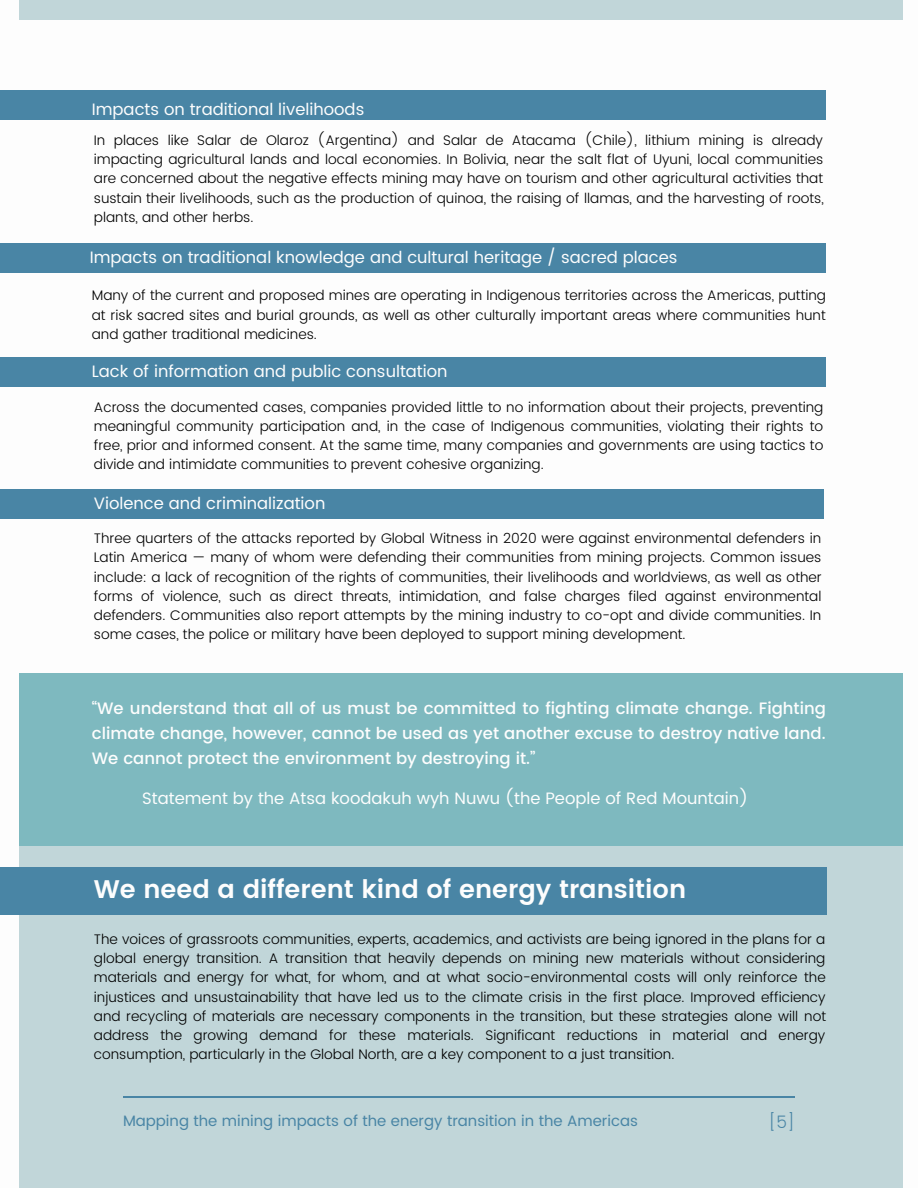
<style>
.page{position:relative;width:918px;height:1188px;background:#fff}
.page>*{position:absolute;margin:0;border:0;box-sizing:border-box;transform-origin:0 0}
.t1{font:600 25.5px "Poppins";color:#fdfdfd}
.t2{font:300 16.95px "Poppins";color:#4985a5}
.t3{font:16.5px "Poppins";color:#fdfdfd}
.t4{font:500 16.5px/24.8px "Poppins";color:#fdfdfd;text-align:justify}
.t5{font:15px "Poppins";color:#4985a5}
.t6{font:300 13.8px/19.2px "Poppins";color:#000;text-align:justify}
</style>
<div class="page">
<div style="left:19px;top:673px;width:883px;height:226px;background:#7eb9bf"></div>
<div style="left:19px;top:846px;width:883px;height:342px;background:#c1d6d9"></div>
<div style="left:0;top:867px;width:826px;height:48px;background:#4985a5"></div>
<hr style="left:123px;top:1096px;width:672px;height:1px;background:#4985a5">
<div style="left:19px;top:0;width:883px;height:19px;background:#c1d6d9"></div>
<div style="left:0;top:90px;width:826px;height:30px;background:#4985a5"></div>
<div style="left:0;top:244px;width:826px;height:29px;background:#4985a5"></div>
<div style="left:0;top:357px;width:826px;height:29px;background:#4985a5"></div>
<div style="left:0;top:490px;width:824px;height:29px;background:#4985a5"></div>
<p class="t3" style="left:92px;top:100px;width:274px">Impacts on traditional livelihoods</p>
<p class="t6" style="left:94px;top:131px;width:731px">In places like Salar de Olaroz (Argentina) and Salar de Atacama (Chile), lithium mining is already impacting agricultural lands and local economies. In Bolivia, near the salt flat of Uyuni, local communities are concerned about the negative effects mining may have on tourism and other agricultural activities that sustain their livelihoods, such as the production of quinoa, the raising of llamas, and the harvesting of roots, plants, and other herbs.</p>
<p class="t3" style="left:90px;top:248px;width:589px">Impacts on traditional knowledge and cultural heritage / sacred places</p>
<p class="t6" style="left:92px;top:286px;width:736px">Many of the current and proposed mines are operating in Indigenous territories across the Americas, putting at risk sacred sites and burial grounds, as well as other culturally important areas where communities hunt and gather traditional medicines.</p>
<p class="t3" style="left:92px;top:361px;width:357px">Lack of information and public consultation</p>
<p class="t6" style="left:94px;top:398px;width:731px">Across the documented cases, companies provided little to no information about their projects, preventing meaningful community participation and, in the case of Indigenous communities, violating their rights to free, prior and informed consent. At the same time, many companies and governments are using tactics to divide and intimidate communities to prevent cohesive organizing.</p>
<p class="t3" style="left:94px;top:494px;width:233px">Violence and criminalization</p>
<p class="t6" style="left:94px;top:529px;width:729px">Three quarters of the attacks reported by Global Witness in 2020 were against environmental defenders in Latin America — many of whom were defending their communities from mining projects. Common issues include: a lack of recognition of the rights of communities, their livelihoods and worldviews, as well as other forms of violence, such as direct threats, intimidation, and false charges filed against environmental defenders. Communities also report attempts by the mining industry to co-opt and divide communities. In some cases, the police or military have been deployed to support mining development.</p>
<p class="t4" style="left:92px;top:696px;width:736px">“We understand that all of us must be committed to fighting climate change. Fighting climate change, however, cannot be used as yet another excuse to destroy native land.<br>We cannot protect the environment by destroying it.”</p>
<p class="t3" style="left:142px;top:789px;width:608px">Statement by the Atsa koodakuh wyh Nuwu (the People of Red Mountain)</p>
<p class="t1" style="left:94px;top:874px;width:594px">We need a different kind of energy transition</p>
<p class="t6" style="left:94px;top:930px;width:734px">The voices of grassroots communities, experts, academics, and activists are being ignored in the plans for a global energy transition. A transition that heavily depends on mining new materials without considering materials and energy for what, for whom, and at what socio-environmental costs will only reinforce the injustices and unsustainability that have led us to the climate crisis in the first place. Improved efficiency and recycling of materials are necessary components in the transition, but these strategies alone will not address the growing demand for these materials. Significant reductions in material and energy consumption, particularly in the Global North, are a key component to a just transition.</p>
<p class="t5" style="left:123px;top:1112px;width:516px">Mapping the mining impacts of the energy transition in the Americas</p>
<p class="t2" style="left:769px;top:1113px;width:28px">[5]</p>
</div>
